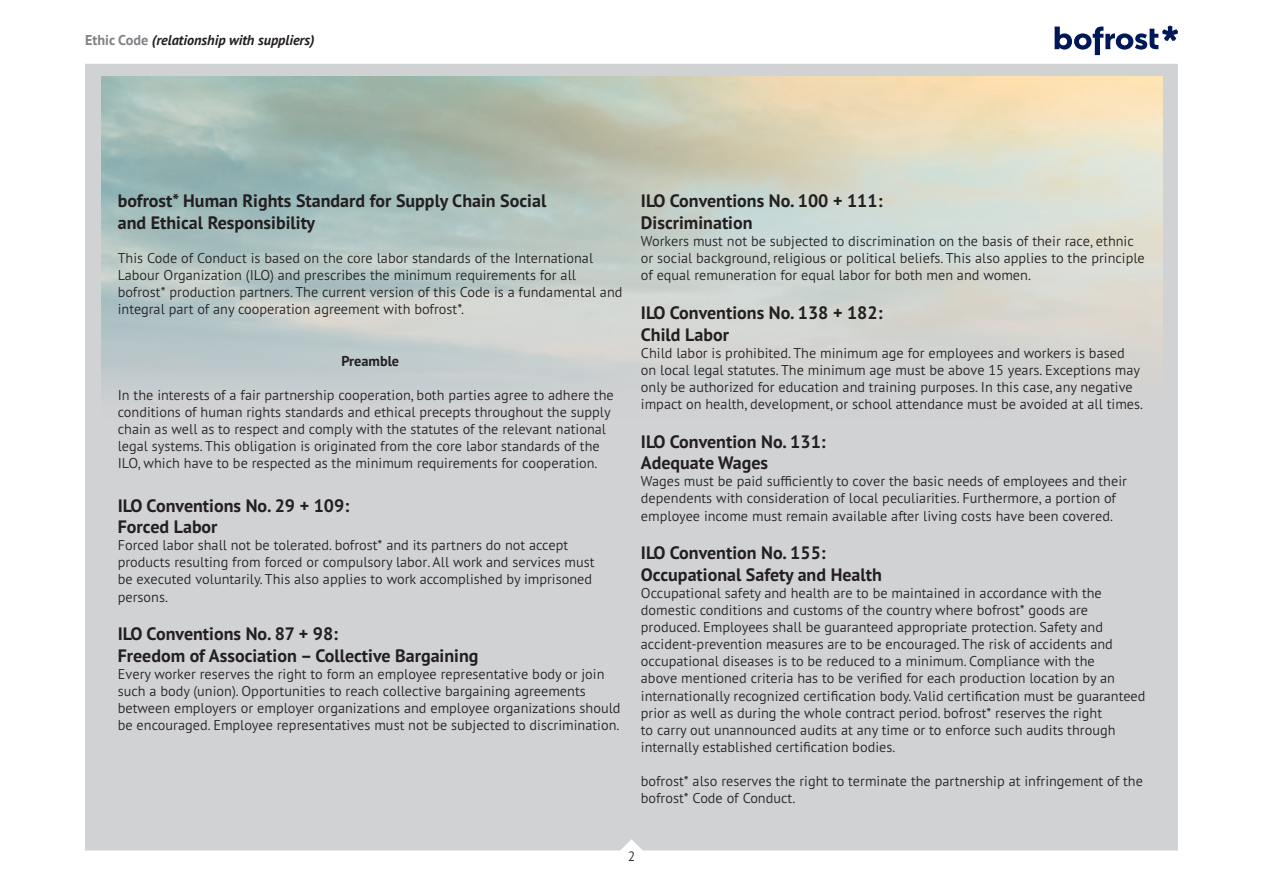
<style>
.page{position:relative;width:1263px;height:893px;background:#fff}
.page>*{position:absolute;margin:0;border:0;box-sizing:border-box;transform-origin:0 0}
.t1{font:700 18px "PT Sans Pro";color:#231f20}
.t2{font:300 14.25px/17.1px "PT Sans Pro";color:#231f20}
.t3{font:italic 700 14.25px "PT Sans Pro";color:#231f20}
.t4{font:700 14.25px "PT Sans Pro";color:#231f20}
.t5{font:300 13.5px "PT Sans Pro";color:#231f20}
.s1{font-style:normal;color:#808285}
</style>
<div class="page">
<div style="left:85px;top:64px;width:1093px;height:786px;background:#d1d2d4"></div>
<img style="left:101px;top:76px;width:1061px;height:342px">
<svg style="left:1054px;top:26px;width:124px;height:29px"></svg>
<p class="t3" style="left:85px;top:31px;width:231px"><span class="s1">Ethic Code</span> (relationship with suppliers)</p>
<p class="t1" style="left:118px;top:189px;width:430px">bofrost* Human Rights Standard for Supply Chain Social</p>
<p class="t1" style="left:118px;top:211px;width:199px">and Ethical Responsibility</p>
<p class="t2" style="left:118px;top:249px;width:506px">This Code of Conduct is based on the core labor standards of the International Labour Organization (ILO) and prescribes the minimum requirements for all bofrost* production partners. The current version of this Code is a fundamental and integral part of any cooperation agreement with bofrost*.</p>
<p class="t4" style="left:342px;top:351px;width:59px">Preamble</p>
<p class="t2" style="left:118px;top:386px;width:498px">In the interests of a fair partnership cooperation, both parties agree to adhere the conditions of human rights standards and ethical precepts throughout the supply chain as well as to respect and comply with the statutes of the relevant national legal systems. This obligation is originated from the core labor standards of the ILO, which have to be respected as the minimum requirements for cooperation.</p>
<p class="t1" style="left:118px;top:493px;width:233px">ILO Conventions No. 29 + 109:</p>
<p class="t1" style="left:118px;top:515px;width:101px">Forced Labor</p>
<p class="t2" style="left:118px;top:536px;width:478px">Forced labor shall not be tolerated. bofrost* and its partners do not accept products resulting from forced or compulsory labor. All work and services must be executed voluntarily. This also applies to work accomplished by imprisoned persons.</p>
<p class="t1" style="left:118px;top:622px;width:222px">ILO Conventions No. 87 + 98:</p>
<p class="t1" style="left:118px;top:644px;width:362px">Freedom of Association – Collective Bargaining</p>
<p class="t2" style="left:118px;top:665px;width:504px">Every worker reserves the right to form an employee representative body or join such a body (union). Opportunities to reach collective bargaining agreements between employers or employer organizations and employee organizations should be encouraged. Employee representatives must not be subjected to discrimination.</p>
<p class="t1" style="left:641px;top:189px;width:243px">ILO Conventions No. 100 + 111:</p>
<p class="t1" style="left:641px;top:211px;width:113px">Discrimination</p>
<p class="t2" style="left:641px;top:232px;width:505px">Workers must not be subjected to discrimination on the basis of their race, ethnic or social background, religious or political beliefs. This also applies to the principle of equal remuneration for equal labor for both men and women.</p>
<p class="t1" style="left:641px;top:301px;width:243px">ILO Conventions No. 138 + 182:</p>
<p class="t1" style="left:641px;top:322px;width:90px">Child Labor</p>
<p class="t2" style="left:641px;top:344px;width:504px">Child labor is prohibited. The minimum age for employees and workers is based on local legal statutes. The minimum age must be above 15 years. Exceptions may only be authorized for education and training purposes. In this case, any negative impact on health, development, or school attendance must be avoided at all times.</p>
<p class="t1" style="left:641px;top:429px;width:186px">ILO Convention No. 131:</p>
<p class="t1" style="left:641px;top:451px;width:129px">Adequate Wages</p>
<p class="t2" style="left:641px;top:472px;width:488px">Wages must be paid sufficiently to cover the basic needs of employees and their dependents with consideration of local peculiarities. Furthermore, a portion of employee income must remain available after living costs have been covered.</p>
<p class="t1" style="left:641px;top:541px;width:186px">ILO Convention No. 155:</p>
<p class="t1" style="left:641px;top:563px;width:242px">Occupational Safety and Health</p>
<p class="t2" style="left:641px;top:584px;width:506px">Occupational safety and health are to be maintained in accordance with the domestic conditions and customs of the country where bofrost* goods are produced. Employees shall be guaranteed appropriate protection. Safety and accident-prevention measures are to be encouraged. The risk of accidents and occupational diseases is to be reduced to a minimum. Compliance with the<br>above mentioned criteria has to be verified for each production location by an internationally recognized certification body. Valid certification must be guaranteed prior as well as during the whole contract period. bofrost* reserves the right<br>to carry out unannounced audits at any time or to enforce such audits through internally established certification bodies.</p>
<p class="t2" style="left:641px;top:772px;width:504px">bofrost* also reserves the right to terminate the partnership at infringement of the bofrost* Code of Conduct.</p>
<p class="t5" style="left:628px;top:847px;width:9px">2</p>
</div>
